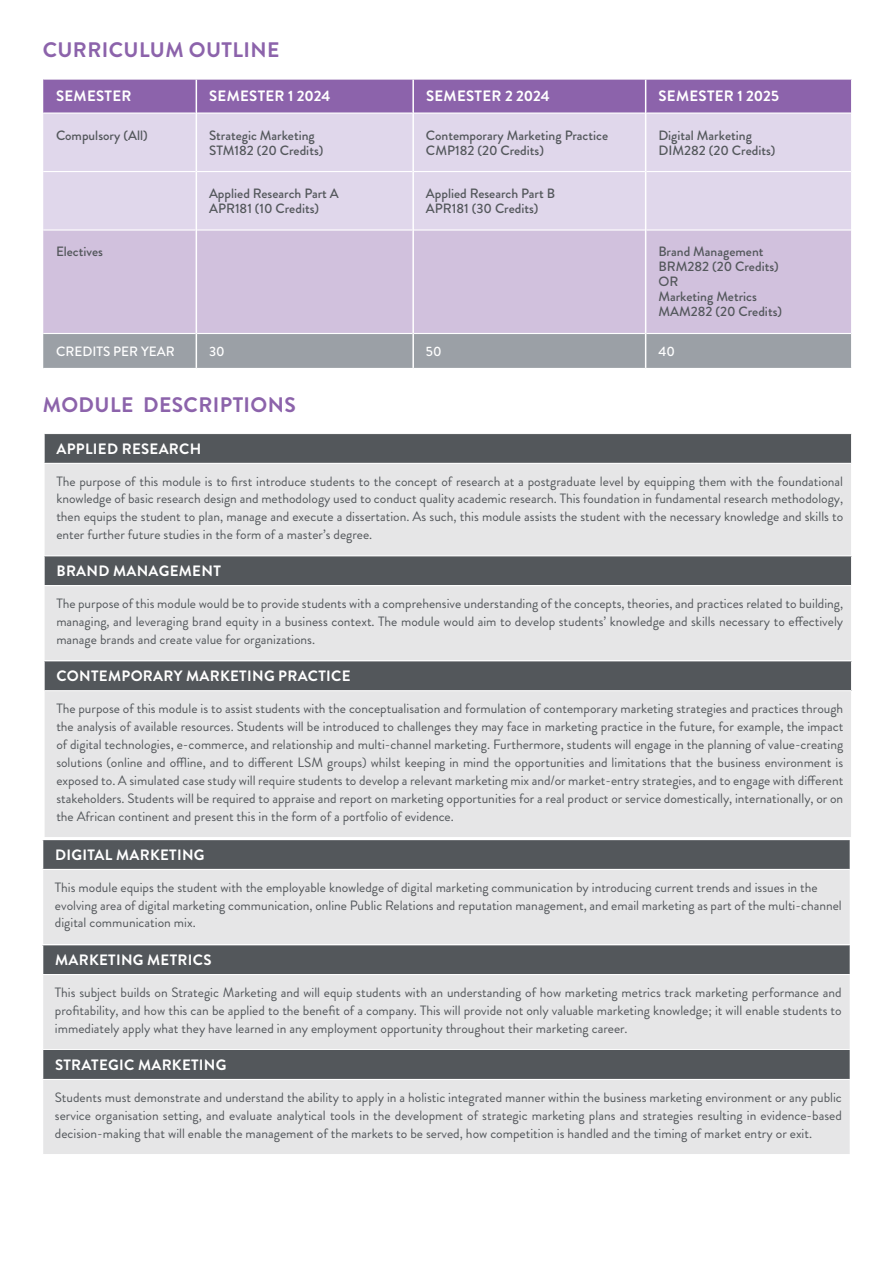
<style>
.page{position:relative;width:893px;height:1263px;background:#fff}
.page>*{position:absolute;margin:0;border:0;box-sizing:border-box;transform-origin:0 0}
.t1{font:700 21px "Brandon Grotesque";letter-spacing:.02em;color:#8c63ab}
.t2{font:700 15px "Brandon Grotesque";letter-spacing:.02em;color:#fff}
.t3{font:13.5px/18px "Brandon Grotesque";color:#53575b;text-align:justify}
.t4{font:500 13.5px/15px "Brandon Grotesque";color:#53575b}
.t5{font:500 13.5px "Brandon Grotesque";color:#fff}
</style>
<div class="page">
<div style="left:43px;top:80px;width:808px;height:32px;background:#8c63ab"></div>
<div style="left:43px;top:114px;width:808px;height:115px;background:#e0d7eb"></div>
<div style="left:43px;top:231px;width:808px;height:102px;background:#d1c1dd"></div>
<div style="left:43px;top:334px;width:808px;height:34px;background:#9ba0a6"></div>
<hr style="left:43px;top:171px;width:153px;height:1px;background:#fff">
<hr style="left:197px;top:171px;width:215px;height:1px;background:#fff">
<hr style="left:414px;top:171px;width:231px;height:1px;background:#fff">
<hr style="left:646px;top:171px;width:205px;height:1px;background:#fff">
<hr style="left:412px;top:80px;width:2px;height:33px;background:#fff">
<hr style="left:645px;top:80px;width:1px;height:33px;background:#fff">
<hr style="left:196px;top:80px;width:1px;height:33px;background:#fff">
<hr style="left:196px;top:113px;width:1px;height:59px;background:#fff">
<hr style="left:412px;top:113px;width:2px;height:59px;background:#fff">
<hr style="left:645px;top:113px;width:1px;height:59px;background:#fff">
<hr style="left:196px;top:172px;width:1px;height:58px;background:#fff">
<hr style="left:412px;top:172px;width:2px;height:58px;background:#fff">
<hr style="left:645px;top:172px;width:1px;height:58px;background:#fff">
<hr style="left:196px;top:230px;width:1px;height:103px;background:#fff">
<hr style="left:412px;top:230px;width:2px;height:103px;background:#fff">
<hr style="left:645px;top:230px;width:1px;height:103px;background:#fff">
<hr style="left:196px;top:333px;width:1px;height:35px;background:#fff">
<hr style="left:412px;top:333px;width:2px;height:35px;background:#fff">
<hr style="left:645px;top:333px;width:1px;height:35px;background:#fff">
<div style="left:44px;top:434px;width:808px;height:29px;background:#53575b"></div>
<div style="left:44px;top:463px;width:808px;height:93px;background:#e6e6e7"></div>
<hr style="left:43px;top:463px;width:808px;height:1px;background:#fff">
<svg style="left:851px;top:434px;width:1px;height:29px"></svg>
<hr style="left:43px;top:434px;width:2px;height:29px;background:#fff">
<hr style="left:43px;top:464px;width:2px;height:92px;background:#fff">
<hr style="left:851px;top:463px;width:1px;height:93px;background:#fff">
<div style="left:43px;top:945px;width:807px;height:29px;background:#53575b"></div>
<div style="left:43px;top:974px;width:807px;height:76px;background:#e6e6e7"></div>
<hr style="left:42px;top:974px;width:808px;height:1px;background:#fff">
<hr style="left:42px;top:1049px;width:809px;height:1px;background:#fff">
<div style="left:44px;top:556px;width:808px;height:30px;background:#53575b"></div>
<div style="left:44px;top:586px;width:808px;height:75px;background:#e6e6e7"></div>
<hr style="left:43px;top:555px;width:809px;height:1px;background:#fff">
<hr style="left:43px;top:585px;width:808px;height:1px;background:#fff">
<hr style="left:851px;top:556px;width:1px;height:30px;background:#fff">
<hr style="left:43px;top:556px;width:2px;height:29px;background:#fff">
<hr style="left:43px;top:586px;width:2px;height:74px;background:#fff">
<hr style="left:851px;top:586px;width:1px;height:74px;background:#fff">
<div style="left:43px;top:840px;width:807px;height:29px;background:#53575b"></div>
<div style="left:43px;top:869px;width:807px;height:75px;background:#e6e6e7"></div>
<hr style="left:42px;top:869px;width:808px;height:1px;background:#fff">
<div style="left:44px;top:661px;width:808px;height:30px;background:#53575b"></div>
<div style="left:44px;top:691px;width:808px;height:146px;background:#e6e6e7"></div>
<hr style="left:43px;top:660px;width:809px;height:1px;background:#fff">
<hr style="left:43px;top:690px;width:808px;height:1px;background:#fff">
<hr style="left:851px;top:661px;width:1px;height:30px;background:#fff">
<hr style="left:43px;top:661px;width:2px;height:29px;background:#fff">
<hr style="left:43px;top:691px;width:2px;height:146px;background:#fff">
<hr style="left:851px;top:691px;width:1px;height:146px;background:#fff">
<div style="left:43px;top:1050px;width:807px;height:29px;background:#53575b"></div>
<div style="left:43px;top:1079px;width:807px;height:75px;background:#e6e6e7"></div>
<hr style="left:42px;top:1079px;width:808px;height:1px;background:#fff">
<h1 class="t1" style="left:43px;top:35px;width:238px">CURRICULUM OUTLINE</h1>
<p class="t2" style="left:56px;top:86px;width:77px">SEMESTER</p>
<p class="t2" style="left:209px;top:86px;width:123px">SEMESTER 1 2024</p>
<p class="t2" style="left:426px;top:86px;width:125px">SEMESTER 2 2024</p>
<p class="t2" style="left:658px;top:86px;width:122px">SEMESTER 1 2025</p>
<p class="t4" style="left:56px;top:128px;width:93px">Compulsory (All)</p>
<p class="t4" style="left:209px;top:128px;width:116px">Strategic Marketing<br>STM182 (20 Credits)</p>
<p class="t4" style="left:426px;top:128px;width:184px">Contemporary Marketing Practice<br>CMP182 (20 Credits)</p>
<p class="t4" style="left:658px;top:128px;width:118px">Digital Marketing<br>DIM282 (20 Credits)</p>
<p class="t4" style="left:209px;top:186px;width:131px">Applied Research Part A<br>APR181 (10 Credits)</p>
<p class="t4" style="left:426px;top:186px;width:131px">Applied Research Part B<br>APR181 (30 Credits)</p>
<p class="t4" style="left:56px;top:245px;width:49px">Electives</p>
<p class="t4" style="left:658px;top:245px;width:125px">Brand Management<br>BRM282 (20 Credits)<br>OR<br>Marketing Metrics<br>MAM282 (20 Credits)</p>
<p class="t5" style="left:56px;top:342px;width:120px">CREDITS PER YEAR</p>
<p class="t5" style="left:209px;top:342px;width:17px">30</p>
<p class="t5" style="left:426px;top:342px;width:17px">50</p>
<p class="t5" style="left:658px;top:342px;width:18px">40</p>
<h1 class="t1" style="left:43px;top:390px;width:255px">MODULE DESCRIPTIONS</h1>
<p class="t2" style="left:56px;top:438px;width:146px">APPLIED RESEARCH</p>
<p class="t3" style="left:56px;top:472px;width:788px">The purpose of this module is to first introduce students to the concept of research at a postgraduate level by equipping them with the foundational knowledge of basic research design and methodology used to conduct quality academic research. This foundation in fundamental research methodology, then equips the student to plan, manage and execute a dissertation. As such, this module assists the student with the necessary knowledge and skills to enter further future studies in the form of a master’s degree.</p>
<p class="t2" style="left:56px;top:560px;width:166px">BRAND MANAGEMENT</p>
<p class="t3" style="left:56px;top:594px;width:788px">The purpose of this module would be to provide students with a comprehensive understanding of the concepts, theories, and practices related to building, managing, and leveraging brand equity in a business context. The module would aim to develop students’ knowledge and skills necessary to effectively manage brands and create value for organizations.</p>
<p class="t2" style="left:56px;top:665px;width:296px">CONTEMPORARY MARKETING PRACTICE</p>
<p class="t3" style="left:56px;top:699px;width:788px">The purpose of this module is to assist students with the conceptualisation and formulation of contemporary marketing strategies and practices through the analysis of available resources. Students will be introduced to challenges they may face in marketing practice in the future, for example, the impact of digital technologies, e-commerce, and relationship and multi-channel marketing. Furthermore, students will engage in the planning of value-creating solutions (online and offline, and to different LSM groups) whilst keeping in mind the opportunities and limitations that the business environment is exposed to. A simulated case study will require students to develop a relevant marketing mix and/or market-entry strategies, and to engage with different stakeholders. Students will be required to appraise and report on marketing opportunities for a real product or service domestically, internationally, or on the African continent and present this in the form of a portfolio of evidence.</p>
<p class="t2" style="left:55px;top:844px;width:151px">DIGITAL MARKETING</p>
<p class="t3" style="left:55px;top:878px;width:788px;text-align:left">This module equips the student with the employable knowledge of digital marketing communication by introducing current trends and issues in the evolving area of digital marketing communication, online Public Relations and reputation management, and email marketing as part of the multi-channel digital communication mix.</p>
<p class="t2" style="left:55px;top:949px;width:158px">MARKETING METRICS</p>
<p class="t3" style="left:55px;top:983px;width:788px">This subject builds on Strategic Marketing and will equip students with an understanding of how marketing metrics track marketing performance and profitability, and how this can be applied to the benefit of a company. This will provide not only valuable marketing knowledge; it will enable students to immediately apply what they have learned in any employment opportunity throughout their marketing career.</p>
<p class="t2" style="left:55px;top:1054px;width:173px">STRATEGIC MARKETING</p>
<p class="t3" style="left:55px;top:1088px;width:788px">Students must demonstrate and understand the ability to apply in a holistic integrated manner within the business marketing environment or any public service organisation setting, and evaluate analytical tools in the development of strategic marketing plans and strategies resulting in evidence-based decision-making that will enable the management of the markets to be served, how competition is handled and the timing of market entry or exit.</p>
</div>
